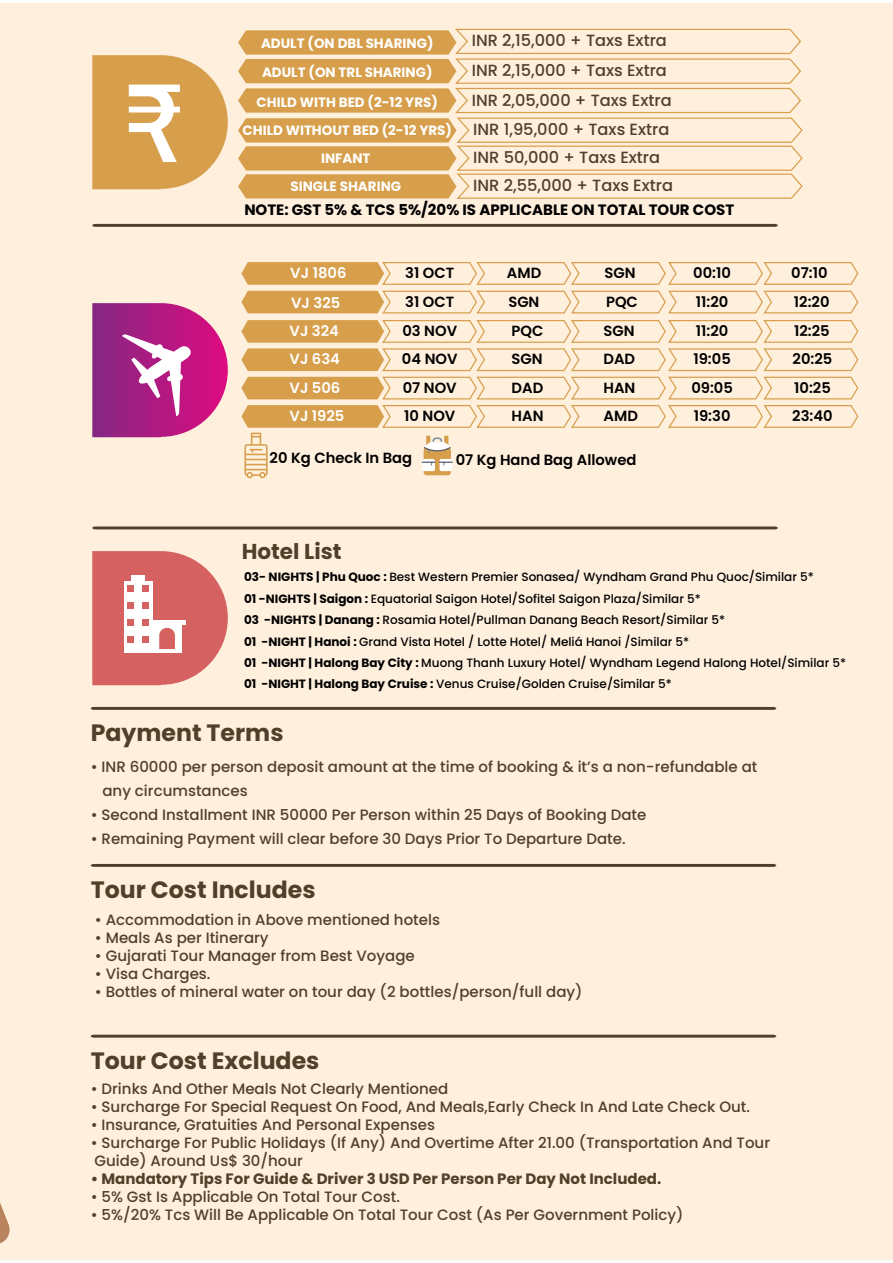
<style>
.page{position:relative;width:893px;height:1263px;background:#fff}
.page>*{position:absolute;margin:0;border:0;box-sizing:border-box;transform-origin:0 0}
.t1{font:500 106.95px "Morton";color:#fff}
.t2{font:700 23.7px "Poppins";color:#513f2a}
.t3{font:700 21.6px "Poppins";color:#513f2a}
.t4{font:500 16.2px "Poppins";color:#513f2a}
.t5{font:500 15px/24px "Poppins";color:#513f2a}
.t6{font:700 15px "Poppins";color:#513f2a}
.t7{font:700 15px "Poppins";color:#000}
.t8{font:600 14.7px "Poppins";color:#000}
.t9{font:600 14.7px "Poppins";color:#fff}
.t10{font:700 13.5px "Poppins";color:#fff}
.t11{font:500 12px/21.5px "Poppins";color:#000}
.s1{font-weight:700}
</style>
<div class="page">
<div style="left:0;top:3px;width:893px;height:1257px;background:#ffefdd"></div>
<svg style="left:92px;top:224px;width:686px;height:3px;background:#5b4934"></svg>
<svg style="left:91px;top:707px;width:685px;height:3px;background:#584631"></svg>
<svg style="left:91px;top:864px;width:685px;height:3px;background:#584631"></svg>
<svg style="left:92px;top:526px;width:686px;height:3px;background:#6e5c48"></svg>
<svg style="left:91px;top:1035px;width:685px;height:2px"></svg>
<svg style="left:92px;top:55px;width:136px;height:134px;background:#dba75b"></svg>
<svg style="left:238px;top:28px;width:565px;height:171px"></svg>
<svg style="left:92px;top:303px;width:136px;height:134px;background:#bc4696"></svg>
<svg style="left:241px;top:262px;width:618px;height:216px"></svg>
<svg style="left:92px;top:551px;width:136px;height:134px;background:#df8581"></svg>
<div style="left:132px;top:575px;width:13px;height:10px;background:#fff"></div>
<div style="left:128px;top:585px;width:6px;height:7px;background:#d56260"></div>
<div style="left:142px;top:585px;width:7px;height:7px;background:#d56260"></div>
<div style="left:128px;top:602px;width:6px;height:7px;background:#d56260"></div>
<div style="left:142px;top:602px;width:7px;height:7px;background:#d56260"></div>
<div style="left:128px;top:619px;width:6px;height:7px;background:#d56260"></div>
<div style="left:142px;top:619px;width:7px;height:7px;background:#d56260"></div>
<div style="left:128px;top:636px;width:6px;height:7px;background:#d56260"></div>
<div style="left:142px;top:636px;width:7px;height:7px;background:#d56260"></div>
<hr style="left:152px;top:620px;width:34px;height:4px;background:#fff">
<h1 class="t1" style="left:123px;top:31px;width:64px">₹</h1>
<p class="t10" style="left:261px;top:36px;width:174px">ADULT (ON DBL SHARING)</p>
<p class="t4" style="left:472px;top:31px;width:197px">INR 2,15,000 + Taxs Extra</p>
<p class="t10" style="left:262px;top:65px;width:172px">ADULT (ON TRL SHARING)</p>
<p class="t4" style="left:472px;top:61px;width:197px">INR 2,15,000 + Taxs Extra</p>
<p class="t10" style="left:257px;top:95px;width:183px">CHILD WITH BED (2-12 YRS)</p>
<p class="t4" style="left:472px;top:90px;width:201px">INR 2,05,000 + Taxs Extra</p>
<p class="t10" style="left:243px;top:122px;width:211px">CHILD WITHOUT BED (2-12 YRS)</p>
<p class="t4" style="left:473px;top:119px;width:198px">INR 1,95,000 + Taxs Extra</p>
<p class="t10" style="left:321px;top:150px;width:51px">INFANT</p>
<p class="t4" style="left:473px;top:147px;width:188px">INR 50,000 + Taxs Extra</p>
<p class="t10" style="left:290px;top:178px;width:112px">SINGLE SHARING</p>
<p class="t4" style="left:473px;top:175px;width:201px">INR 2,55,000 + Taxs Extra</p>
<p class="t7" style="left:244px;top:201px;width:491px">NOTE: GST 5% &amp; TCS 5%/20% IS APPLICABLE ON TOTAL TOUR COST</p>
<p class="t9" style="left:290px;top:265px;width:58px">VJ 1806</p>
<p class="t8" style="left:405px;top:265px;width:51px">31 OCT</p>
<p class="t8" style="left:507px;top:265px;width:36px">AMD</p>
<p class="t8" style="left:605px;top:265px;width:33px">SGN</p>
<p class="t8" style="left:693px;top:265px;width:39px">00:10</p>
<p class="t8" style="left:791px;top:265px;width:38px">07:10</p>
<p class="t9" style="left:291px;top:294px;width:51px">VJ 325</p>
<p class="t8" style="left:405px;top:293px;width:51px">31 OCT</p>
<p class="t8" style="left:508px;top:293px;width:33px">SGN</p>
<p class="t8" style="left:606px;top:293px;width:33px">PQC</p>
<p class="t8" style="left:696px;top:293px;width:34px">11:20</p>
<p class="t8" style="left:794px;top:293px;width:37px">12:20</p>
<p class="t9" style="left:290px;top:322px;width:51px">VJ 324</p>
<p class="t8" style="left:402px;top:322px;width:56px">03 NOV</p>
<p class="t8" style="left:512px;top:322px;width:33px">PQC</p>
<p class="t8" style="left:603px;top:322px;width:33px">SGN</p>
<p class="t8" style="left:696px;top:322px;width:34px">11:20</p>
<p class="t8" style="left:794px;top:322px;width:37px">12:25</p>
<p class="t9" style="left:290px;top:351px;width:52px">VJ 634</p>
<p class="t8" style="left:402px;top:351px;width:57px">04 NOV</p>
<p class="t8" style="left:512px;top:351px;width:33px">SGN</p>
<p class="t8" style="left:603px;top:351px;width:33px">DAD</p>
<p class="t8" style="left:693px;top:351px;width:39px">19:05</p>
<p class="t8" style="left:793px;top:351px;width:41px">20:25</p>
<p class="t9" style="left:290px;top:379px;width:52px">VJ 506</p>
<p class="t8" style="left:403px;top:379px;width:55px">07 NOV</p>
<p class="t8" style="left:512px;top:379px;width:33px">DAD</p>
<p class="t8" style="left:603px;top:379px;width:33px">HAN</p>
<p class="t8" style="left:691px;top:379px;width:43px">09:05</p>
<p class="t8" style="left:794px;top:379px;width:38px">10:25</p>
<p class="t9" style="left:290px;top:407px;width:56px">VJ 1925</p>
<p class="t8" style="left:404px;top:407px;width:53px">10 NOV</p>
<p class="t8" style="left:512px;top:407px;width:33px">HAN</p>
<p class="t8" style="left:603px;top:407px;width:36px">AMD</p>
<p class="t8" style="left:694px;top:407px;width:38px">19:30</p>
<p class="t8" style="left:792px;top:407px;width:42px">23:40</p>
<p class="t8" style="left:270px;top:449px;width:144px">20 Kg Check In Bag</p>
<p class="t8" style="left:456px;top:451px;width:182px">07 Kg Hand Bag Allowed</p>
<h3 class="t3" style="left:242px;top:539px;width:101px">Hotel List</h3>
<p class="t11" style="left:244px;top:566px;width:604px"><span class="s1">03- NIGHTS | Phu Quoc :</span> Best Western Premier Sonasea/ Wyndham Grand Phu Quoc/Similar 5*<br><span class="s1">01 -NIGHTS | Saigon :</span> Equatorial Saigon Hotel/Sofitel Saigon Plaza/Similar 5*<br><span class="s1">03 -NIGHTS | Danang :</span> Rosamia Hotel/Pullman Danang Beach Resort/Similar 5*<br><span class="s1">01 -NIGHT | Hanoi :</span> Grand Vista Hotel / Lotte Hotel/ Meliá Hanoi /Similar 5*<br><span class="s1">01 -NIGHT | Halong Bay City :</span> Muong Thanh Luxury Hotel/ Wyndham Legend Halong Hotel/Similar 5* <span class="s1">01 -NIGHT | Halong Bay Cruise :</span> Venus Cruise/Golden Cruise/Similar 5*</p>
<h2 class="t2" style="left:91px;top:719px;width:194px">Payment Terms</h2>
<p class="t5" style="left:102px;top:755px;width:657px;text-indent:-12px">• INR 60000 per person deposit amount at the time of booking &amp; it’s a non-refundable at any circumstances</p>
<p class="t5" style="left:91px;top:803px;width:557px">• Second Installment INR 50000 Per Person within 25 Days of Booking Date</p>
<p class="t5" style="left:91px;top:827px;width:536px">• Remaining Payment will clear before 30 Days Prior To Departure Date.</p>
<h2 class="t2" style="left:91px;top:876px;width:226px">Tour Cost Includes</h2>
<p class="t5" style="left:95px;top:907px;width:347px">• Accommodation in Above mentioned hotels</p>
<p class="t5" style="left:95px;top:925px;width:175px">• Meals As per Itinerary</p>
<p class="t5" style="left:95px;top:943px;width:321px">• Gujarati Tour Manager from Best Voyage</p>
<p class="t5" style="left:95px;top:961px;width:117px">• Visa Charges.</p>
<p class="t5" style="left:95px;top:979px;width:489px">• Bottles of mineral water on tour day (2 bottles/person/full day)</p>
<h2 class="t2" style="left:91px;top:1047px;width:230px">Tour Cost Excludes</h2>
<p class="t5" style="left:91px;top:1077px;width:359px">• Drinks And Other Meals Not Clearly Mentioned</p>
<p class="t5" style="left:91px;top:1095px;width:661px">• Surcharge For Special Request On Food, And Meals,Early Check In And Late Check Out.</p>
<p class="t5" style="left:91px;top:1113px;width:346px">• Insurance, Gratuities And Personal Expenses</p>
<p class="t5" style="left:91px;top:1134px;width:681px;line-height:18px">• Surcharge For Public Holidays (If Any) And Overtime After 21.00 (Transportation And Tour<br>Guide) Around Us$ 30/hour</p>
<p class="t6" style="left:91px;top:1170px;width:572px">• Mandatory Tips For Guide &amp; Driver 3 USD Per Person Per Day Not Included.</p>
<p class="t5" style="left:91px;top:1185px;width:311px">• 5% Gst Is Applicable On Total Tour Cost.</p>
<p class="t5" style="left:91px;top:1203px;width:594px">• 5%/20% Tcs Will Be Applicable On Total Tour Cost (As Per Government Policy)</p>
</div>
